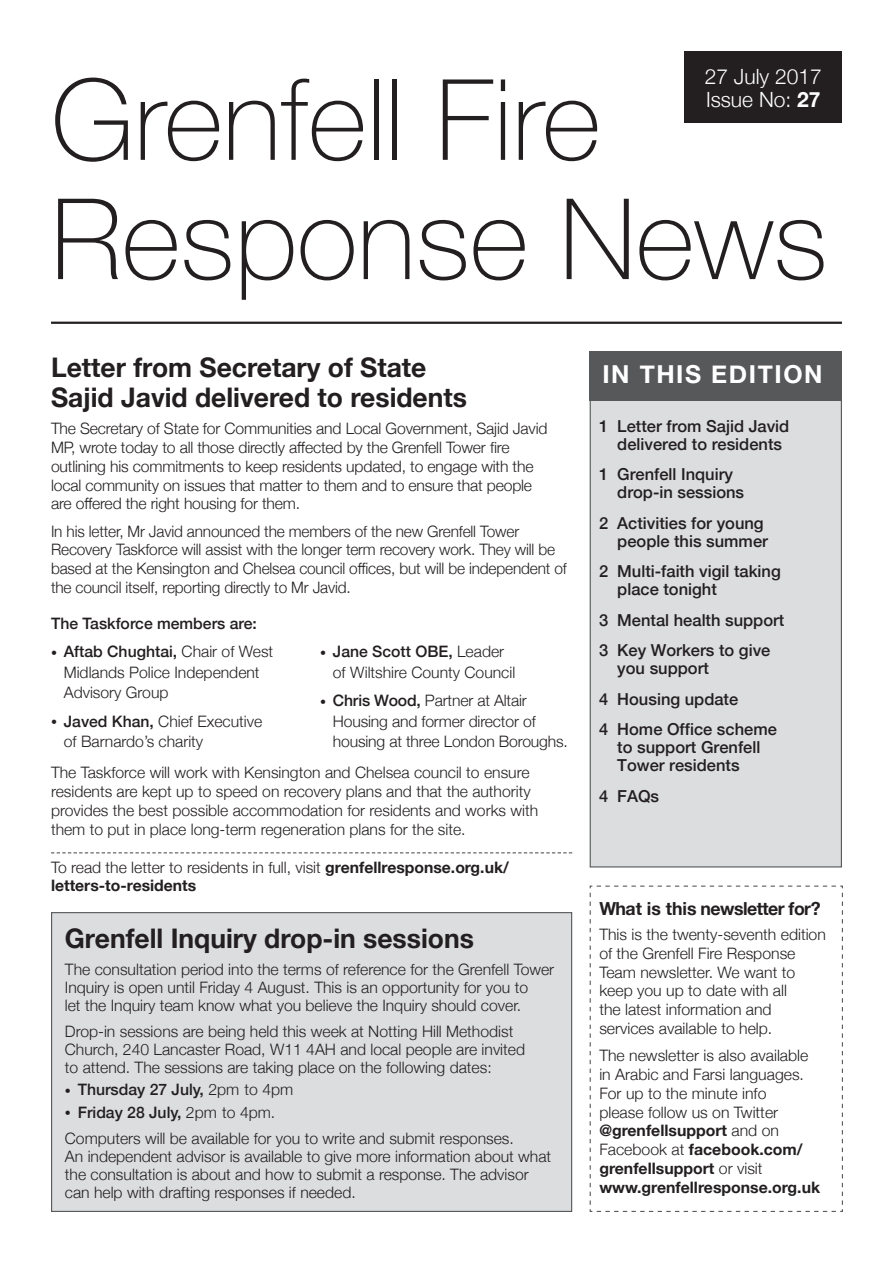
<style>
.page{position:relative;width:893px;height:1263px;background:#fff}
.page>*{position:absolute;margin:0;border:0;box-sizing:border-box;transform-origin:0 0}
.t1{font:100 112.5px/119.2px "Helvetica Neue";color:#231f20}
.t2{font:700 27px/30px "Helvetica Neue";color:#231f20}
.t3{font:700 24.75px "Helvetica Neue";letter-spacing:.065em;color:#fff}
.t4{font:300 21px/22.5px "Helvetica Neue";color:#fff}
.t5{font:700 18px "Helvetica Neue";letter-spacing:-.03em;color:#231f20}
.t6{font:500 16.5px/17.9px "Helvetica Neue";color:#231f20}
.t7{font:300 15.75px/18.8px "Helvetica Neue";color:#231f20}
.t8{font:700 15.75px/18.8px "Helvetica Neue";color:#231f20}
.t9{font:500 15.75px "Helvetica Neue";color:#231f20}
.s1{font-weight:700}
.s2{font-weight:500;font-size:12px}
.s3{font-weight:500}
.s4{font-size:12px}
.s5{font-weight:300}
</style>
<div class="page">
<hr style="left:51px;top:322px;width:791px;height:2px;background:#231f20">
<div style="left:685px;top:51px;width:157px;height:72px;background:#231f20"></div>
<div style="left:590px;top:360px;width:251px;height:507px;background:#dcdddf"></div>
<div style="left:590px;top:351px;width:252px;height:49px;background:#57585a"></div>
<svg style="left:589px;top:885px;width:254px;height:327px"></svg>
<div style="left:52px;top:913px;width:520px;height:298px;background:#dcdddf"></div>
<div style="left:51px;top:912px;width:521px;height:300px;border:1px solid #57585a"></div>
<svg style="left:51px;top:852px;width:521px;height:1px"></svg>
<h3 class="t4" style="left:705px;top:64px;width:119px">27 July 2017<br>Issue No: <span class="s1">27</span></h3>
<h1 class="t1" style="left:51px;top:55px;width:778px">Grenfell Fire<br>Response News</h1>
<h2 class="t2" style="left:51px;top:353px;width:418px">Letter from Secretary of State<br>Sajid Javid delivered to residents</h2>
<p class="t7" style="left:51px;top:418px;width:498px">The Secretary of State for Communities and Local Government, Sajid Javid MP, wrote today to all those directly affected by the Grenfell Tower fire outlining his commitments to keep residents updated, to engage with the local community on issues that matter to them and to ensure that people are offered the right housing for them.</p>
<p class="t7" style="left:51px;top:520px;width:517px">In his letter, Mr Javid announced the members of the new Grenfell Tower Recovery Taskforce will assist with the longer term recovery work. They will be based at the Kensington and Chelsea council offices, but will be independent of the council itself, reporting directly to Mr Javid.</p>
<p class="t9" style="left:51px;top:610px;width:207px">The Taskforce members are:</p>
<p class="t7" style="left:64px;top:640px;width:211px;line-height:20.2px;text-indent:-13px"><span class="s2">•</span> <span class="s3">Aftab Chughtai,</span> Chair of West<br>Midlands Police Independent<br>Advisory Group</p>
<p class="t7" style="left:64px;top:710px;width:200px;line-height:20.2px;text-indent:-13px"><span class="s4">•</span> <span class="s3">Javed Khan,</span> Chief Executive of Barnardo’s charity</p>
<p class="t7" style="left:333px;top:640px;width:184px;line-height:20.2px;text-indent:-13px"><span class="s2">•</span> <span class="s3">Jane Scott OBE,</span> Leader of Wiltshire County Council</p>
<p class="t7" style="left:333px;top:689px;width:237px;line-height:20.2px;text-indent:-13px"><span class="s4">•</span> <span class="s3">Chris Wood,</span> Partner at Altair<br>Housing and former director of housing at three London Boroughs.</p>
<p class="t7" style="left:51px;top:762px;width:489px">The Taskforce will work with Kensington and Chelsea council to ensure residents are kept up to speed on recovery plans and that the authority provides the best possible accommodation for residents and works with them to put in place long-term regeneration plans for the site.</p>
<p class="t8" style="left:51px;top:858px;width:459px"><span class="s5">To read the letter to residents in full, visit</span> grenfellresponse.org.uk/ letters-to-residents</p>
<h2 class="t2" style="left:65px;top:924px;width:411px">Grenfell Inquiry drop-in sessions</h2>
<p class="t7" style="left:65px;top:959px;width:491px;line-height:18px">The consultation period into the terms of reference for the Grenfell Tower<br>Inquiry is open until Friday 4 August. This is an opportunity for you to<br>let the Inquiry team know what you believe the Inquiry should cover.</p>
<p class="t7" style="left:65px;top:1021px;width:462px;line-height:18px">Drop-in sessions are being held this week at Notting Hill Methodist<br>Church, 240 Lancaster Road, W11 4AH and local people are invited to attend. The sessions are taking place on the following dates:</p>
<p class="t9" style="left:65px;top:1077px;width:230px"><span class="s4">•</span> Thursday 27 July, <span class="s5">2pm to 4pm</span></p>
<p class="t7" style="left:65px;top:1097px;width:450px;line-height:26.5px"><span class="s2">•</span> <span class="s3">Friday 28 July,</span> 2pm to 4pm.<br>Computers will be available for you to write and submit responses.</p>
<p class="t7" style="left:65px;top:1146px;width:488px;line-height:18px">An independent advisor is available to give more information about what the consultation is about and how to submit a response. The advisor can help with drafting responses if needed.</p>
<h3 class="t3" style="left:602px;top:355px;width:222px">IN THIS EDITION</h3>
<p class="t6" style="left:617px;top:416px;width:174px;text-indent:-18px">1 Letter from Sajid Javid delivered to residents</p>
<p class="t6" style="left:617px;top:464px;width:128px;text-indent:-18px">1 Grenfell Inquiry drop-in sessions</p>
<p class="t6" style="left:599px;top:513px;width:170px;text-align:right">2 Activities for young people this summer</p>
<p class="t6" style="left:617px;top:561px;width:165px;text-indent:-18px">2 Multi-faith vigil taking place tonight</p>
<p class="t6" style="left:599px;top:603px;width:187px;line-height:30.6px">3 Mental health support<br>3 Key Workers to give</p>
<p class="t6" style="left:599px;top:652px;width:179px;line-height:30.6px;text-indent:18px">you support<br>4 Housing update<br>4 Home Office scheme</p>
<p class="t6" style="left:617px;top:737px;width:145px">to support Grenfell<br>Tower residents</p>
<p class="t6" style="left:599px;top:785px;width:61px">4 FAQs</p>
<p class="t5" style="left:599px;top:894px;width:223px">What is this newsletter for?</p>
<p class="t7" style="left:599px;top:924px;width:228px">This is the twenty-seventh edition of the Grenfell Fire Response<br>Team newsletter. We want to keep you up to date with all<br>the latest information and services available to help.</p>
<p class="t7" style="left:599px;top:1045px;width:222px">The newsletter is also available in Arabic and Farsi languages.<br>For up to the minute info<br>please follow us on Twitter <span class="s1">@grenfellsupport</span> and on<br>Facebook at <span class="s1">facebook.com/ grenfellsupport</span> or visit <span class="s1">www.grenfellresponse.org.uk</span></p>
</div>
